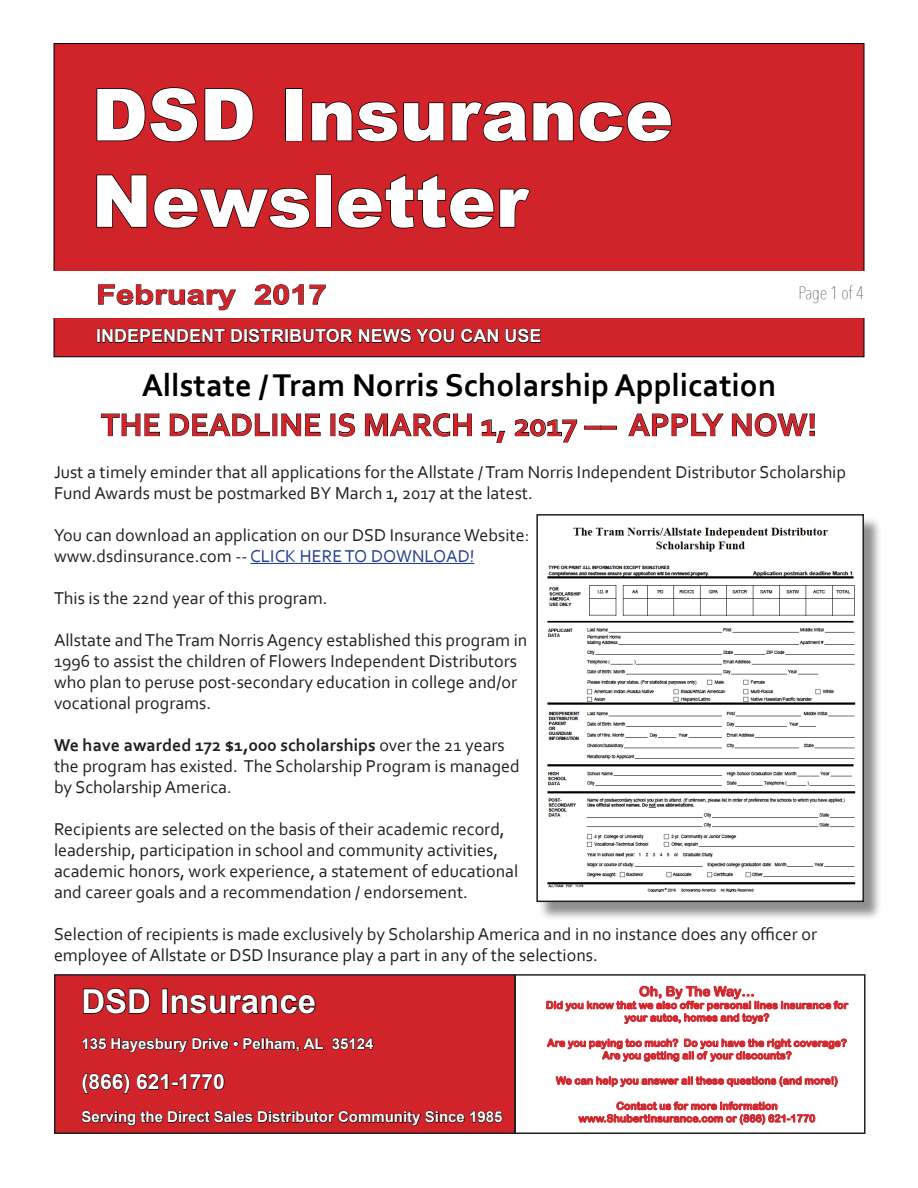
<style>
.page{position:relative;width:918px;height:1188px;background:#fff}
.page>*{position:absolute;margin:0;border:0;box-sizing:border-box;transform-origin:0 0}
.t1{font:900 72px/86.4px "Arial";color:#fff}
.t2{font:700 33px "Corbel";color:#000}
.t3{font:700 33px "Corbel";color:#d1232a}
.t4{font:700 33px "Arial";color:#fff}
.t5{font:700 27px "Arial";color:#d1232a;scale:1.21 1}
.t6{font:700 21px "Arial";color:#fff}
.t7{font:18px/21px "Corbel";color:#231f20}
.t8{font:700 18px "Corbel";color:#231f20}
.t9{font:700 18px "Arial";color:#fff}
.t10{font:200 18px "Avenir Next Condensed";color:#231f20}
.t11{font:700 15px "Arial";color:#fff}
.t12{font:13.5px "Arial Rounded MT Bold";letter-spacing:-.005em;color:#d1232a}
.t13{font:10.5px/12.6px "Arial Rounded MT Bold";color:#d1232a;text-align:center}
.s1{color:#253f8e}
.s2{font-weight:400}
</style>
<div class="page">
<div style="left:54px;top:43px;width:810px;height:314px;background:#d1232a;border:1px solid #000"></div>
<div style="left:31px;top:271px;width:858px;height:47px;background:#fff"></div>
<svg style="left:98px;top:284px;width:138px;height:27px"></svg>
<svg style="left:254px;top:284px;width:72px;height:21px"></svg>
<div style="left:97px;top:329px;width:3px;height:14px;border:1px solid #000"></div>
<svg style="left:102px;top:328px;width:353px;height:15px"></svg>
<svg style="left:461px;top:328px;width:38px;height:15px"></svg>
<svg style="left:505px;top:328px;width:36px;height:15px"></svg>
<svg style="left:96px;top:87px;width:158px;height:56px"></svg>
<div style="left:285px;top:88px;width:17px;height:53px;border:2px solid #000"></div>
<svg style="left:311px;top:101px;width:134px;height:42px"></svg>
<svg style="left:451px;top:101px;width:221px;height:42px"></svg>
<svg style="left:96px;top:174px;width:214px;height:55px"></svg>
<div style="left:316px;top:175px;width:16px;height:53px;border:2px solid #000"></div>
<svg style="left:337px;top:174px;width:194px;height:55px"></svg>
<div style="left:55px;top:975px;width:460px;height:158px;background:#d1232a"></div>
<div style="left:54px;top:974px;width:462px;height:160px;border:2px solid #231f20"></div>
<svg style="left:83px;top:988px;width:68px;height:27px"></svg>
<div style="left:162px;top:989px;width:6px;height:25px;border:2px solid #000"></div>
<svg style="left:171px;top:994px;width:145px;height:21px"></svg>
<svg style="left:82px;top:1037px;width:242px;height:16px"></svg>
<svg style="left:332px;top:1037px;width:42px;height:13px"></svg>
<svg style="left:82px;top:1073px;width:48px;height:22px"></svg>
<svg style="left:136px;top:1073px;width:89px;height:17px"></svg>
<svg style="left:81px;top:1110px;width:422px;height:16px"></svg>
<svg style="left:546px;top:985px;width:303px;height:39px"></svg>
<svg style="left:547px;top:1038px;width:300px;height:87px"></svg>
<div style="left:514px;top:974px;width:352px;height:160px;border:2px solid #231f20"></div>
<hr style="left:250px;top:563px;width:225px;height:1px;background:#253f8e">
<svg style="left:101px;top:413px;width:59px;height:23px"></svg>
<svg style="left:170px;top:413px;width:100px;height:24px"></svg>
<svg style="left:281px;top:413px;width:40px;height:24px"></svg>
<svg style="left:339px;top:413px;width:16px;height:24px"></svg>
<svg style="left:365px;top:413px;width:107px;height:24px"></svg>
<svg style="left:481px;top:419px;width:24px;height:24px"></svg>
<svg style="left:515px;top:419px;width:62px;height:24px"></svg>
<svg style="left:628px;top:413px;width:96px;height:24px"></svg>
<svg style="left:732px;top:413px;width:83px;height:24px"></svg>
<div style="left:539px;top:516px;width:344px;height:405px;background:#231f20;opacity:.5"></div>
<img style="left:539px;top:517px;width:322px;height:382px">
<div style="left:536px;top:514px;width:328px;height:388px;border:2px solid #231f20"></div>
<h1 class="t1" style="left:92px;top:69px;width:583px">DSD Insurance<br>Newsletter</h1>
<h3 class="t5" style="left:96px;top:277px;width:192px">February 2017</h3>
<p class="t9" style="left:96px;top:324px;width:447px">INDEPENDENT DISTRIBUTOR NEWS YOU CAN USE</p>
<p class="t10" style="left:798px;top:282px;width:67px">Page 1 of 4</p>
<p class="t2" style="left:142px;top:365px;width:636px">Allstate / Tram Norris Scholarship Application</p>
<p class="t3" style="left:101px;top:404px;width:717px">THE DEADLINE IS MARCH 1, 2017 –– APPLY NOW!</p>
<p class="t7" style="left:54px;top:461px;width:794px">Just a timely eminder that all applications for the Allstate / Tram Norris Independent Distributor Scholarship<br>Fund Awards must be postmarked BY March 1, 2017 at the latest.</p>
<p class="t7" style="left:54px;top:524px;width:477px">You can download an application on our DSD Insurance Website: www.dsdinsurance.com -- <span class="s1">CLICK HERE TO DOWNLOAD!</span></p>
<p class="t7" style="left:54px;top:587px;width:275px">This is the 22nd year of this program.</p>
<p class="t7" style="left:54px;top:629px;width:475px">Allstate and The Tram Norris Agency established this program in 1996 to assist the children of Flowers Independent Distributors who plan to peruse post-secondary education in college and/or vocational programs.</p>
<p class="t8" style="left:54px;top:734px;width:452px">We have awarded 172 $1,000 scholarships <span class="s2">over the 21 years</span></p>
<p class="t7" style="left:54px;top:755px;width:467px">the program has existed. The Scholarship Program is managed by Scholarship America.</p>
<p class="t7" style="left:54px;top:818px;width:452px">Recipients are selected on the basis of their academic record, leadership, participation in school and community activities,</p>
<p class="t7" style="left:54px;top:860px;width:466px">academic honors, work experience, a statement of educational and career goals and a recommendation / endorsement.</p>
<p class="t7" style="left:54px;top:923px;width:765px">Selection of recipients is made exclusively by Scholarship America and in no instance does any officer or</p>
<p class="t7" style="left:54px;top:944px;width:545px">employee of Allstate or DSD Insurance play a part in any of the selections.</p>
<h2 class="t4" style="left:81px;top:980px;width:236px">DSD Insurance</h2>
<p class="t11" style="left:81px;top:1034px;width:294px">135 Hayesbury Drive • Pelham, AL 35124</p>
<p class="t6" style="left:81px;top:1068px;width:145px">(866) 621-1770</p>
<p class="t11" style="left:81px;top:1107px;width:422px">Serving the Direct Sales Distributor Community Since 1985</p>
<p class="t12" style="left:639px;top:983px;width:117px">Oh, By The Way…</p>
<p class="t13" style="left:546px;top:999px;width:304px">Did you know that we also offer personal lines insurance for your autos, homes and toys?</p>
<p class="t13" style="left:547px;top:1036px;width:301px">Are you paying too much? Do you have the right coverage?<br>Are you getting all of your discounts?</p>
<p class="t13" style="left:556px;top:1074px;width:283px">We can help you answer all these questions (and more!)</p>
<p class="t13" style="left:579px;top:1099px;width:238px">Contact us for more information www.ShubertInsurance.com or (866) 621-1770</p>
</div>
